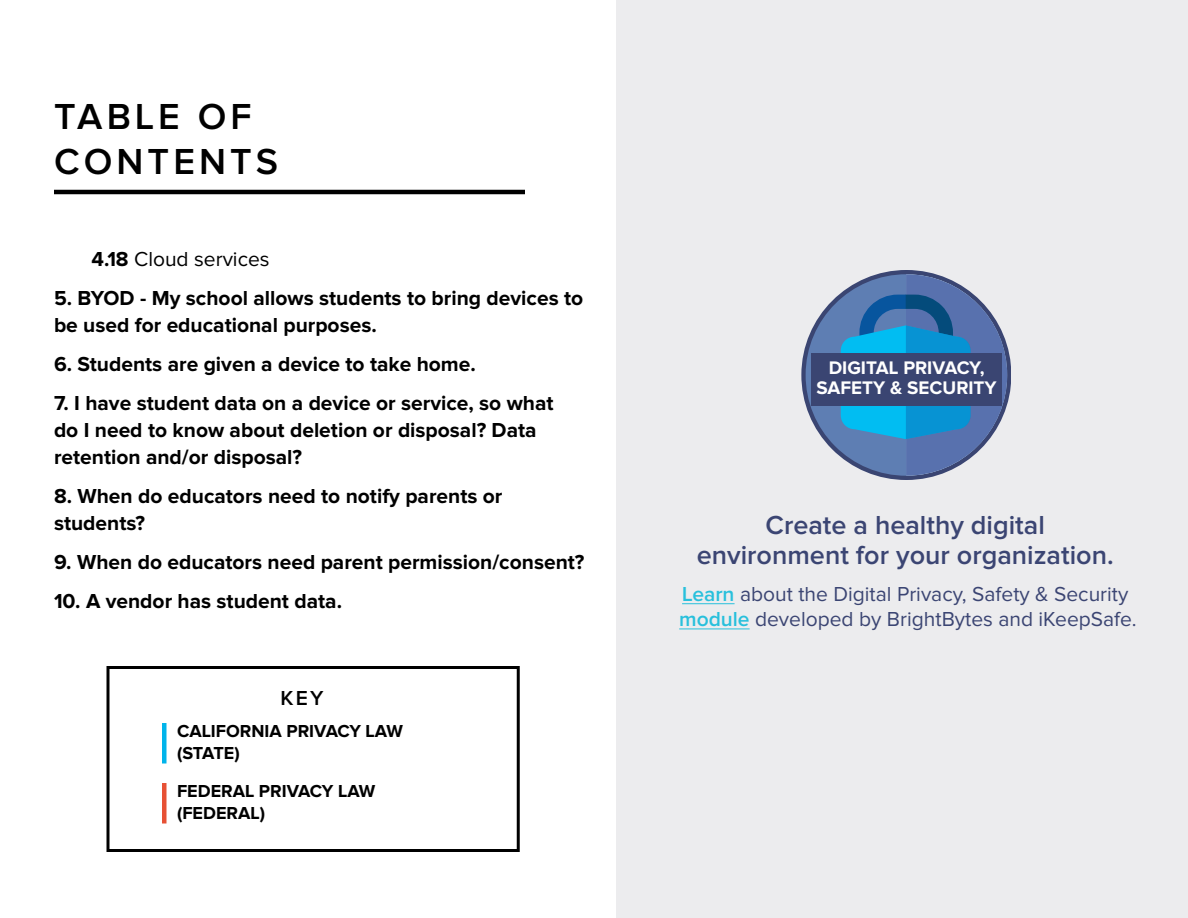
<style>
.page{position:relative;width:1188px;height:918px;background:#fff}
.page>*{position:absolute;margin:0;border:0;box-sizing:border-box;transform-origin:0 0}
.Titles{font:600 37.5px "Proxima Nova";letter-spacing:.11em;color:#000}
.t1{font:600 27px "Proxima Nova";color:#3b4573}
.t2{font:700 21px/27px "Proxima Nova";color:#000}
.t3{font:21px/25.2px "Proxima Nova";color:#3b4573}
.t4{font:21px "Proxima Nova";color:#000}
.headers{font:600 21px "Proxima Nova";color:#000}
.t5{font:700 18.9px/19.6px "Proxima Nova";color:#fff;text-align:center}
.t6{font:700 18px/21.6px "Proxima Nova A";color:#000}
.s1{font-weight:700}
.s2{font-weight:600;color:#28c0dc}
</style>
<div class="page">
<div style="left:616px;top:0;width:572px;height:918px;background:#ececee"></div>
<hr style="left:54px;top:190px;width:471px;height:4px;background:#000">
<div style="left:106px;top:666px;width:414px;height:186px;border:3px solid #000"></div>
<hr style="left:162px;top:723px;width:4px;height:41px;background:#00b4eb">
<hr style="left:162px;top:783px;width:4px;height:41px;background:#e75135">
<svg style="left:801px;top:270px;width:209px;height:210px"></svg>
<svg style="left:804px;top:272px;width:205px;height:206px"></svg>
<div style="left:811px;top:353px;width:191px;height:53px;background:#3a4572"></div>
<hr style="left:682px;top:603px;width:53px;height:1px;background:#28c0dc">
<hr style="left:679px;top:629px;width:71px;height:1px;background:#28c0dc">
<p class="Titles" style="left:54px;top:95px;width:199px">TABLE OF</p>
<p class="Titles" style="left:54px;top:140px;width:226px">CONTENTS</p>
<p class="t4" style="left:92px;top:247px;width:180px"><span class="s1">4.18</span> Cloud services</p>
<p class="t2" style="left:54px;top:285px;width:531px">5. BYOD - My school allows students to bring devices to be used for educational purposes.</p>
<p class="t2" style="left:54px;top:351px;width:423px">6. Students are given a device to take home.</p>
<p class="t2" style="left:54px;top:390px;width:501px">7. I have student data on a device or service, so what do I need to know about deletion or disposal? Data retention and/or disposal?</p>
<p class="t2" style="left:54px;top:483px;width:450px">8. When do educators need to notify parents or students?</p>
<p class="t2" style="left:54px;top:549px;width:532px">9. When do educators need parent permission/consent?</p>
<p class="t2" style="left:54px;top:588px;width:290px">10. A vendor has student data.</p>
<p class="headers" style="left:280px;top:686px;width:45px">KEY</p>
<p class="t6" style="left:177px;top:720px;width:227px">CALIFORNIA PRIVACY LAW (STATE)</p>
<p class="t6" style="left:177px;top:780px;width:200px">FEDERAL PRIVACY LAW (FEDERAL)</p>
<p class="t5" style="left:816px;top:359px;width:182px">DIGITAL PRIVACY,<br>SAFETY &amp; SECURITY</p>
<p class="t1" style="left:766px;top:510px;width:281px">Create a healthy digital</p>
<p class="t1" style="left:697px;top:539px;width:418px">environment for your organization.</p>
<p class="t3" style="left:679px;top:582px;width:459px"><span class="s2">Learn</span> about the Digital Privacy, Safety &amp; Security <span class="s2">module</span> developed by BrightBytes and iKeepSafe.</p>
</div>
